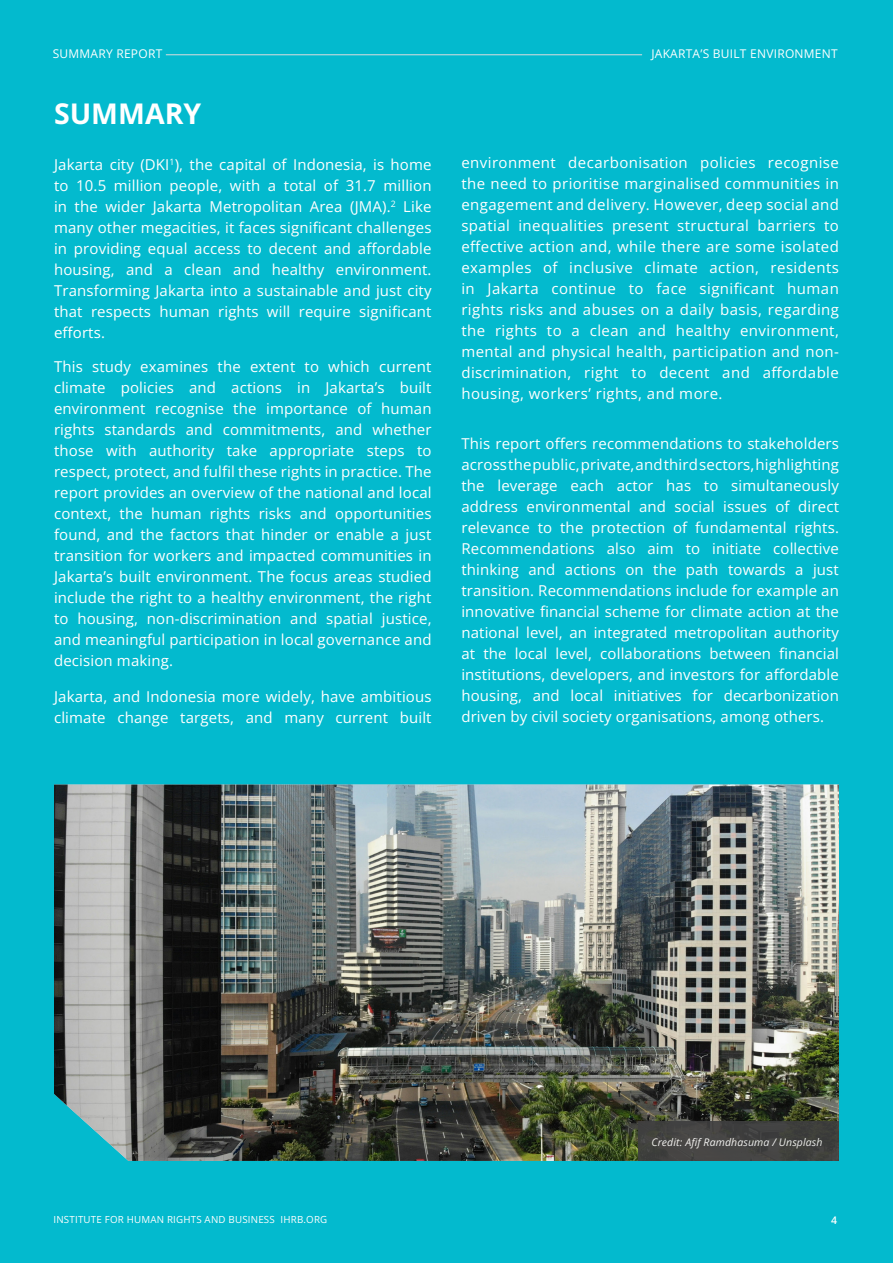
<style>
.page{position:relative;width:893px;height:1263px;background:#03bace}
.page>*{position:absolute;margin:0;border:0;box-sizing:border-box;transform-origin:0 0}
.Heading{font:700 28.5px "Open Sans";color:#fff}
.Heading-2{font:15px/21px "Open Sans";letter-spacing:.01em;color:#fff;text-align:justify}
.t1{font:12px "Open Sans";letter-spacing:.02em;color:#fff}
.t2{font:italic 10.5px "Open Sans";letter-spacing:.01em;color:#fff}
.t3{font:600 10.5px "Open Sans";color:#fff}
.t4{font:9.75px "Open Sans";letter-spacing:.02em;color:#fff}
</style>
<div class="page">
<hr style="left:166px;top:54px;width:476px;height:1px;background:#dcdddf">
<img style="left:54px;top:784px;width:785px;height:377px">
<div style="left:639px;top:1121px;width:200px;height:40px;background:#3e3e3f"></div>
<p class="t1" style="left:53px;top:46px;width:111px">SUMMARY REPORT</p>
<p class="t1" style="left:651px;top:46px;width:188px">JAKARTA’S BUILT ENVIRONMENT</p>
<p class="Heading" style="left:54px;top:93px;width:149px">SUMMARY</p>
<p class="Heading-2" style="left:54px;top:154px;width:379px">Jakarta city (DKI<sup>1</sup>), the capital of Indonesia, is home to 10.5 million people, with a total of 31.7 million in the wider Jakarta Metropolitan Area (JMA).<sup>2</sup> Like many other megacities, it faces significant challenges in providing equal access to decent and affordable housing, and a clean and healthy environment.<br>Transforming Jakarta into a sustainable and just city that respects human rights will require significant efforts.</p>
<p class="Heading-2" style="left:54px;top:356px;width:379px">This study examines the extent to which current climate policies and actions in Jakarta’s built environment recognise the importance of human rights standards and commitments, and whether those with authority take appropriate steps to respect, protect, and fulfil these rights in practice. The report provides an overview of the national and local context, the human rights risks and opportunities found, and the factors that hinder or enable a just transition for workers and impacted communities in Jakarta’s built environment. The focus areas studied include the right to a healthy environment, the right to housing, non-discrimination and spatial justice, and meaningful participation in local governance and decision making.</p>
<p class="Heading-2" style="left:54px;top:686px;width:379px">Jakarta, and Indonesia more widely, have ambitious climate change targets, and many current built</p>
<p class="Heading-2" style="left:461px;top:151px;width:379px">environment decarbonisation policies recognise the need to prioritise marginalised communities in engagement and delivery. However, deep social and spatial inequalities present structural barriers to effective action and, while there are some isolated examples of inclusive climate action, residents in Jakarta continue to face significant human rights risks and abuses on a daily basis, regarding the rights to a clean and healthy environment, mental and physical health, participation and non&shy;discrimination, right to decent and affordable housing, workers’ rights, and more.</p>
<p class="Heading-2" style="left:461px;top:433px;width:379px">This report offers recommendations to stakeholders across the public, private, and third sectors, highlighting the leverage each actor has to simultaneously address environmental and social issues of direct relevance to the protection of fundamental rights.<br>Recommendations also aim to initiate collective thinking and actions on the path towards a just transition. Recommendations include for example an innovative financial scheme for climate action at the national level, an integrated metropolitan authority at the local level, collaborations between financial institutions, developers, and investors for affordable housing, and local initiatives for decarbonization driven by civil society organisations, among others.</p>
<p class="t2" style="left:651px;top:1134px;width:173px">Credit: Afif Ramdhasuma / Unsplash</p>
<p class="t4" style="left:54px;top:1210px;width:275px">INSTITUTE FOR HUMAN RIGHTS AND BUSINESS IHRB.ORG</p>
<p class="t3" style="left:831px;top:1210px;width:8px">4</p>
<p class="t4" style="left:54px;top:1213px;width:275px">INSTITUTE FOR HUMAN RIGHTS AND BUSINESS IHRB.ORG</p>
<p class="t3" style="left:831px;top:1213px;width:8px">4</p>
</div>
